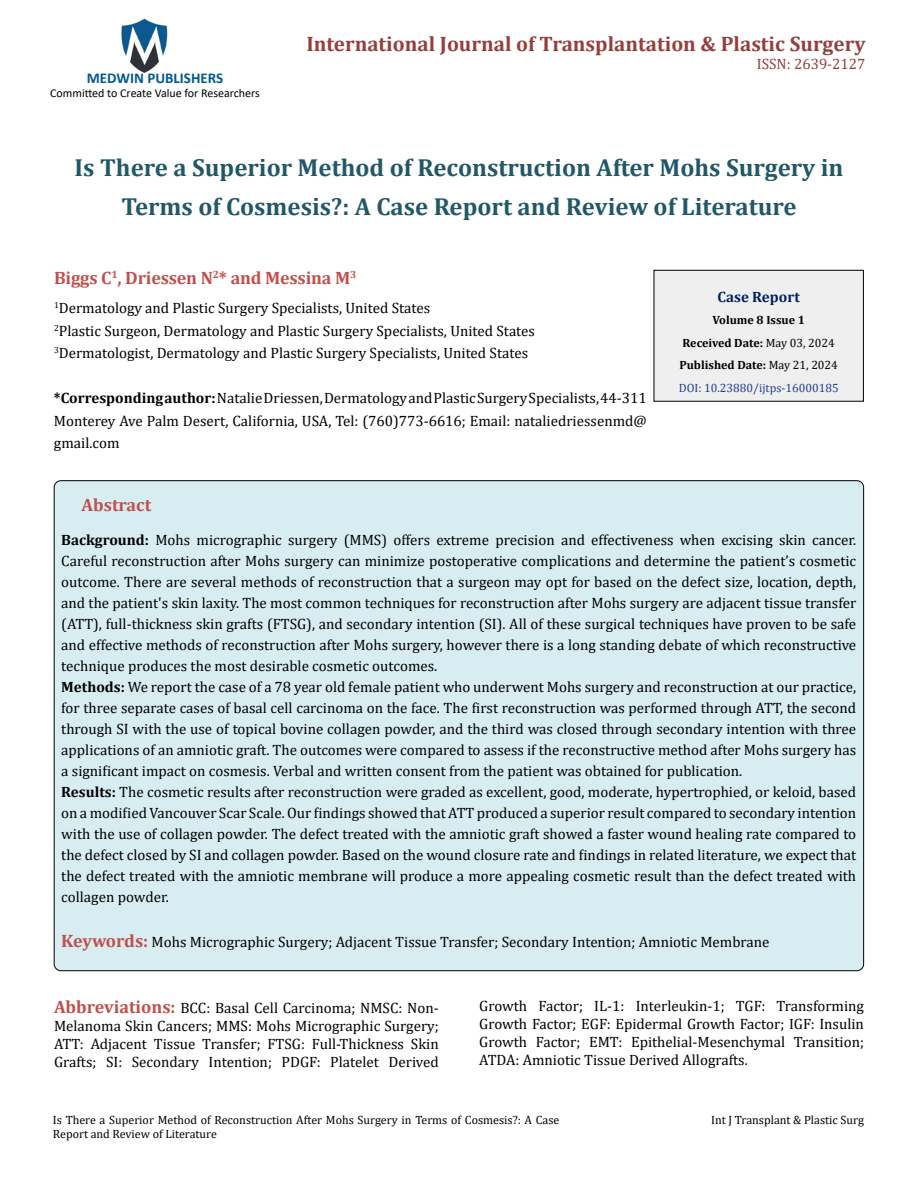
<style>
.page{position:relative;width:918px;height:1188px;background:#fff}
.page>*{position:absolute;margin:0;border:0;box-sizing:border-box;transform-origin:0 0}
.t1{font:700 24.75px/39px "Cambria";color:#215868;text-align:center}
.t2{font:700 21px "Cambria";color:#953f3c}
.t3{font:700 18px "Cambria";letter-spacing:-.01em;color:#c0504d}
.t4{font:15px/21px "Cambria";color:#000;text-align:justify}
.t5{font:700 15px "Calibri";color:#005991}
.t6{font:15px "Cambria";color:#953f3c}
.t7{font:700 15px "Cambria";color:#002060}
.t8{font:12px/14.4px "Cambria";color:#000}
.t9{font:700 12px/22.5px "Cambria";color:#000;text-align:center}
.t10{font:12px "Calibri";color:#000}
.s1{font-weight:700}
.s2{font-weight:400}
.s3{font-weight:400;color:#25408f}
.s4{font-weight:700;font-size:18px;color:#c0504d}
</style>
<div class="page">
<img style="left:121px;top:18px;width:47px;height:55px">
<div style="left:654px;top:270px;width:209px;height:131px;background:#efefef"></div>
<div style="left:654px;top:270px;width:210px;height:132px;border:1px solid #000"></div>
<div style="left:54px;top:481px;width:810px;height:490px;background:#d8edf2;border-radius:7px"></div>
<p class="t5" style="left:87px;top:67px;width:138px">MEDWIN PUBLISHERS</p>
<p class="t10" style="left:50px;top:85px;width:211px">Committed to Create Value for Researchers</p>
<h2 class="t2" style="left:307px;top:30px;width:561px">International Journal of Transplantation &amp; Plastic Surgery</h2>
<p class="t6" style="left:757px;top:56px;width:110px">ISSN: 2639-2127</p>
<h1 class="t1" style="left:75px;top:147px;width:770px">Is There a Superior Method of Reconstruction After Mohs Surgery in<br>Terms of Cosmesis?: A Case Report and Review of Literature</h1>
<p class="t3" style="left:54px;top:265px;width:304px">Biggs C<sup>1</sup>, Driessen N<sup>2</sup>* and Messina M<sup>3</sup></p>
<p class="t4" style="left:54px;top:297px;width:483px;line-height:22.5px;text-align:left"><sup>1</sup>Dermatology and Plastic Surgery Specialists, United States<br><sup>2</sup>Plastic Surgeon, Dermatology and Plastic Surgery Specialists, United States<br><sup>3</sup>Dermatologist, Dermatology and Plastic Surgery Specialists, United States</p>
<p class="t4" style="left:54px;top:387px;width:594px;line-height:22.5px"><span class="s1">*Corresponding author:</span> Natalie Driessen, Dermatology and Plastic Surgery Specialists, 44-311<br>Monterey Ave Palm Desert, California, USA, Tel: (760)773-6616; Email: nataliedriessenmd@ gmail.com</p>
<p class="t7" style="left:718px;top:286px;width:84px">Case Report</p>
<p class="t9" style="left:679px;top:309px;width:161px">Volume 8 Issue 1<br>Received Date: <span class="s2">May 03, 2024<br></span>Published Date: <span class="s2">May 21, 2024<br></span><span class="s3">DOI: 10.23880/ijtps-16000185</span></p>
<p class="t3" style="left:82px;top:492px;width:71px">Abstract</p>
<p class="t4" style="left:61px;top:530px;width:797px;text-align:left"><span class="s1">Background:</span> Mohs micrographic surgery (MMS) offers extreme precision and effectiveness when excising skin cancer.<br>Careful reconstruction after Mohs surgery can minimize postoperative complications and determine the patient’s cosmetic outcome. There are several methods of reconstruction that a surgeon may opt for based on the defect size, location, depth, and the patient's skin laxity. The most common techniques for reconstruction after Mohs surgery are adjacent tissue transfer (ATT), full-thickness skin grafts (FTSG), and secondary intention (SI). All of these surgical techniques have proven to be safe and effective methods of reconstruction after Mohs surgery, however there is a long standing debate of which reconstructive technique produces the most desirable cosmetic outcomes.<br><span class="s1">Methods:</span> We report the case of a 78 year old female patient who underwent Mohs surgery and reconstruction at our practice, for three separate cases of basal cell carcinoma on the face. The first reconstruction was performed through ATT, the second through SI with the use of topical bovine collagen powder, and the third was closed through secondary intention with three applications of an amniotic graft. The outcomes were compared to assess if the reconstructive method after Mohs surgery has a significant impact on cosmesis. Verbal and written consent from the patient was obtained for publication.<br><span class="s1">Results:</span> The cosmetic results after reconstruction were graded as excellent, good, moderate, hypertrophied, or keloid, based on a modified Vancouver Scar Scale. Our findings showed that ATT produced a superior result compared to secondary intention with the use of collagen powder. The defect treated with the amniotic graft showed a faster wound healing rate compared to the defect closed by SI and collagen powder. Based on the wound closure rate and findings in related literature, we expect that the defect treated with the amniotic membrane will produce a more appealing cosmetic result than the defect treated with collagen powder.</p>
<p class="t4" style="left:61px;top:932px;width:710px"><span class="s4">Keywords:</span> Mohs Micrographic Surgery; Adjacent Tissue Transfer; Secondary Intention; Amniotic Membrane</p>
<p class="t4" style="left:54px;top:999px;width:386px;line-height:18px"><span class="s4">Abbreviations:</span> BCC: Basal Cell Carcinoma; NMSC: Non-Melanoma Skin Cancers; MMS: Mohs Micrographic Surgery; ATT: Adjacent Tissue Transfer; FTSG: Full-Thickness Skin Grafts; SI: Secondary Intention; PDGF: Platelet Derived</p>
<p class="t4" style="left:479px;top:997px;width:386px;line-height:18px">Growth Factor; IL-1: Interleukin-1; TGF: Transforming Growth Factor; EGF: Epidermal Growth Factor; IGF: Insulin Growth Factor; EMT: Epithelial-Mesenchymal Transition; ATDA: Amniotic Tissue Derived Allografts.</p>
<p class="t8" style="left:53px;top:1113px;width:508px">Is There a Superior Method of Reconstruction After Mohs Surgery in Terms of Cosmesis?: A Case<br>Report and Review of Literature</p>
<p class="t8" style="left:711px;top:1113px;width:154px">Int J Transplant &amp; Plastic Surg</p>
</div>
